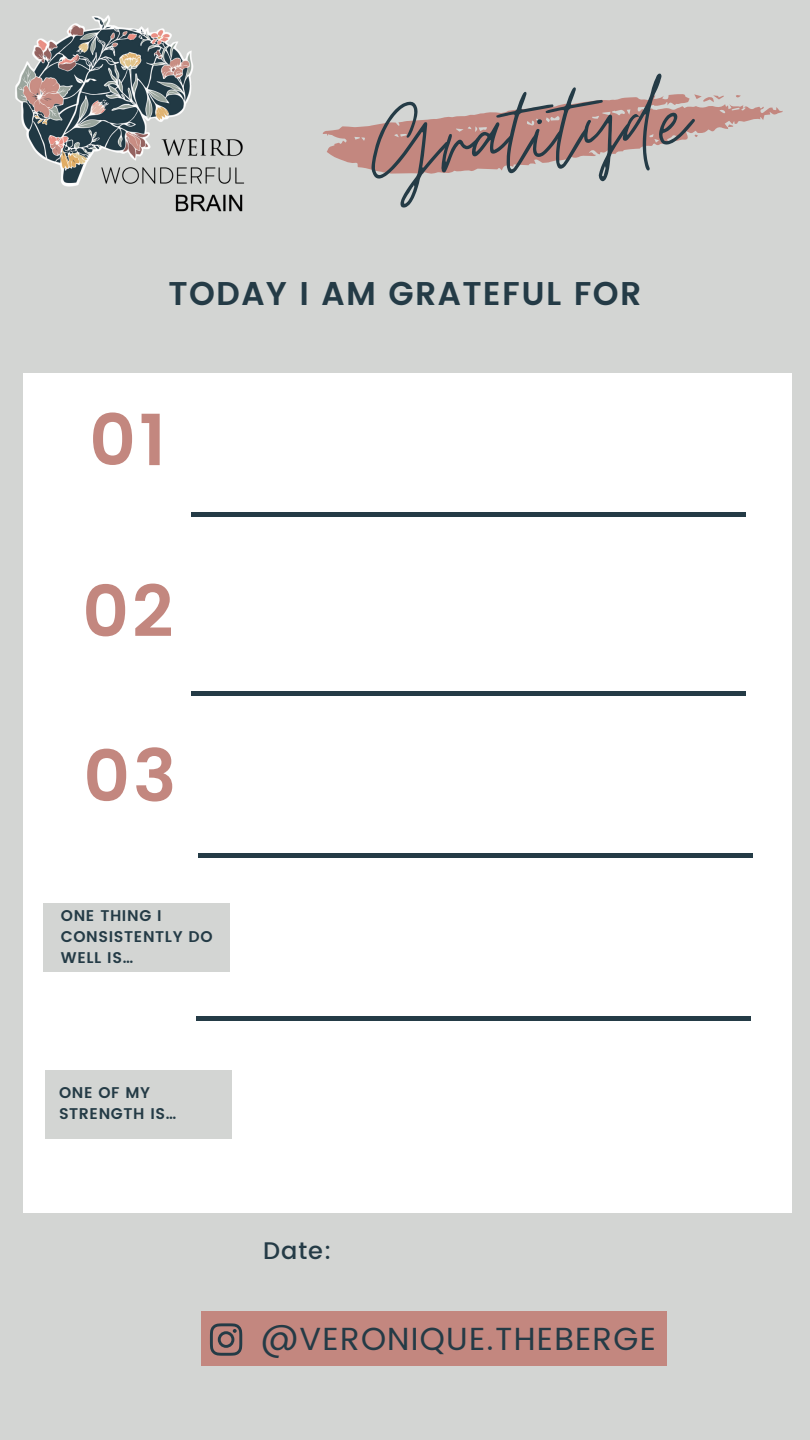
<style>
.page{position:relative;width:810px;height:1440px;background:#d3d5d3}
.page>*{position:absolute;margin:0;border:0;box-sizing:border-box;transform-origin:0 0}
.t1{font:128px "Moon Time";color:#243b46}
.t2{font:600 72.4px "Poppins";color:#c3877f}
.t3{font:600 32.9px "Poppins";letter-spacing:.04em;color:#243b46}
.t4{font:32px "Poppins";letter-spacing:.04em;color:#243b46}
.t5{font:500 24px "Poppins";color:#243b46}
.t6{font:600 15.5px/21px "Poppins";letter-spacing:.04em;color:#243b46}
</style>
<div class="page">
<svg style="left:322px;top:94px;width:461px;height:80px"></svg>
<div style="left:24px;top:373px;width:768px;height:840px;background:#fff"></div>
<div style="left:192px;top:512px;width:554px;height:5px;background:#243b46"></div>
<div style="left:192px;top:691px;width:554px;height:5px;background:#243b46"></div>
<hr style="left:199px;top:854px;width:554px;height:4px;background:#243b46">
<hr style="left:197px;top:1017px;width:554px;height:4px;background:#243b46">
<div style="left:43px;top:903px;width:186px;height:68px;background:#d3d5d3"></div>
<img style="left:15px;top:15px;width:229px;height:197px">
<div style="left:46px;top:1070px;width:186px;height:69px;background:#d3d5d3"></div>
<div style="left:201px;top:1311px;width:466px;height:55px;background:#c3877f"></div>
<svg style="left:210px;top:1323px;width:32px;height:33px"></svg>
<h1 class="t1" style="left:363px;top:68px;width:321px;rotate:-5deg">Gratityde</h1>
<h3 class="t3" style="left:169px;top:275px;width:474px">TODAY I AM GRATEFUL FOR</h3>
<h2 class="t2" style="left:89px;top:398px;width:79px">01</h2>
<h2 class="t2" style="left:82px;top:569px;width:93px">02</h2>
<h2 class="t2" style="left:83px;top:734px;width:95px">03</h2>
<p class="t6" style="left:61px;top:905px;width:153px">ONE THING I<br>CONSISTENTLY DO<br>WELL IS…</p>
<p class="t6" style="left:59px;top:1083px;width:119px">ONE OF MY<br>STRENGTH IS…</p>
<h3 class="t5" style="left:263px;top:1237px;width:70px">Date:</h3>
<h3 class="t4" style="left:261px;top:1321px;width:396px">@VERONIQUE.THEBERGE</h3>
</div>
